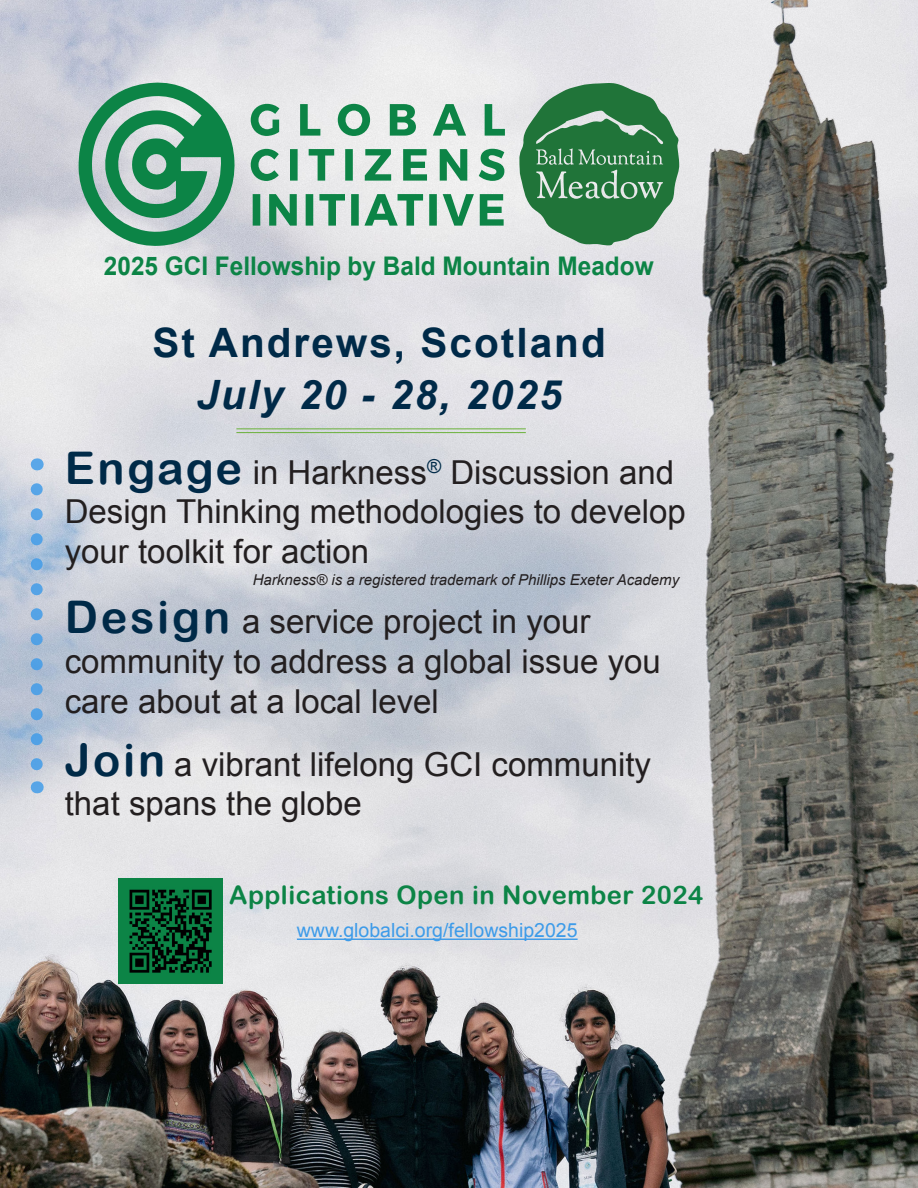
<style>
.page{position:relative;width:918px;height:1188px;background:#fff}
.page>*{position:absolute;margin:0;border:0;box-sizing:border-box;transform-origin:0 0}
.t1{font:700 40.5px "Arial";letter-spacing:.05em;color:#002a48}
.t2{font:italic 700 40.5px "Arial";letter-spacing:.05em;color:#002a48}
.t3{font:33px/39.6px "Arial";color:#231f20}
.t4{font:700 25.65px "Arial";color:#0c8446;scale:.95 1}
.t5{font:25.5px "Arial Rounded MT Bold";letter-spacing:.02em;color:#0c8446}
.t6{font:19.5px "Arial";color:#3d9be9}
.t7{font:italic 15px "Arial";color:#231f20}
.s1{font-family:"Arial Rounded MT Bold";font-size:45px;color:#002a48}
</style>
<div class="page">
<img style="left:0;top:0;width:918px;height:1188px">
<img style="left:118px;top:879px;width:105px;height:105px">
<hr style="left:297px;top:939px;width:281px;height:1px;background:#3d9be9">
<svg style="left:31px;top:489px;width:12px;height:286px;background:#93b8dc"></svg>
<svg style="left:37px;top:458px;width:1px;height:12px"></svg>
<svg style="left:37px;top:781px;width:1px;height:12px"></svg>
<hr style="left:236px;top:428px;width:290px;height:1px;background:#56aa1c">
<hr style="left:236px;top:432px;width:290px;height:1px;background:#56aa1c">
<svg style="left:79px;top:83px;width:156px;height:163px;background:#72ae93"></svg>
<svg style="left:253px;top:194px;width:251px;height:32px;background:#81b99d"></svg>
<svg style="left:251px;top:149px;width:253px;height:32px;background:#8dbfa6"></svg>
<svg style="left:251px;top:104px;width:254px;height:32px;background:#9dc7b2"></svg>
<svg style="left:519px;top:83px;width:160px;height:162px;background:#5a956c"></svg>
<p class="t4" style="left:104px;top:249px;width:580px">2025 GCI Fellowship by Bald Mountain Meadow</p>
<p class="t1" style="left:152px;top:316px;width:455px">St Andrews, Scotland</p>
<p class="t2" style="left:196px;top:369px;width:367px">July 20 - 28, 2025</p>
<p class="t3" style="left:65px;top:453px;width:611px"><span class="s1">Engage</span> in Harkness<sup>®</sup> Discussion and</p>
<p class="t3" style="left:65px;top:492px;width:623px">Design Thinking methodologies to develop</p>
<p class="t3" style="left:65px;top:532px;width:306px">your toolkit for action</p>
<p class="t7" style="left:253px;top:570px;width:428px">Harkness® is a registered trademark of Phillips Exeter Academy</p>
<p class="t3" style="left:65px;top:602px;width:527px"><span class="s1">Design</span> a service project in your</p>
<p class="t3" style="left:65px;top:642px;width:598px">community to address a global issue you care about at a local level</p>
<p class="t3" style="left:65px;top:745px;width:588px"><span class="s1">Join</span> a vibrant lifelong GCI community that spans the globe</p>
<p class="t5" style="left:229px;top:880px;width:476px">Applications Open in November 2024</p>
<p class="t6" style="left:297px;top:918px;width:282px">www.globalci.org/fellowship2025</p>
</div>
